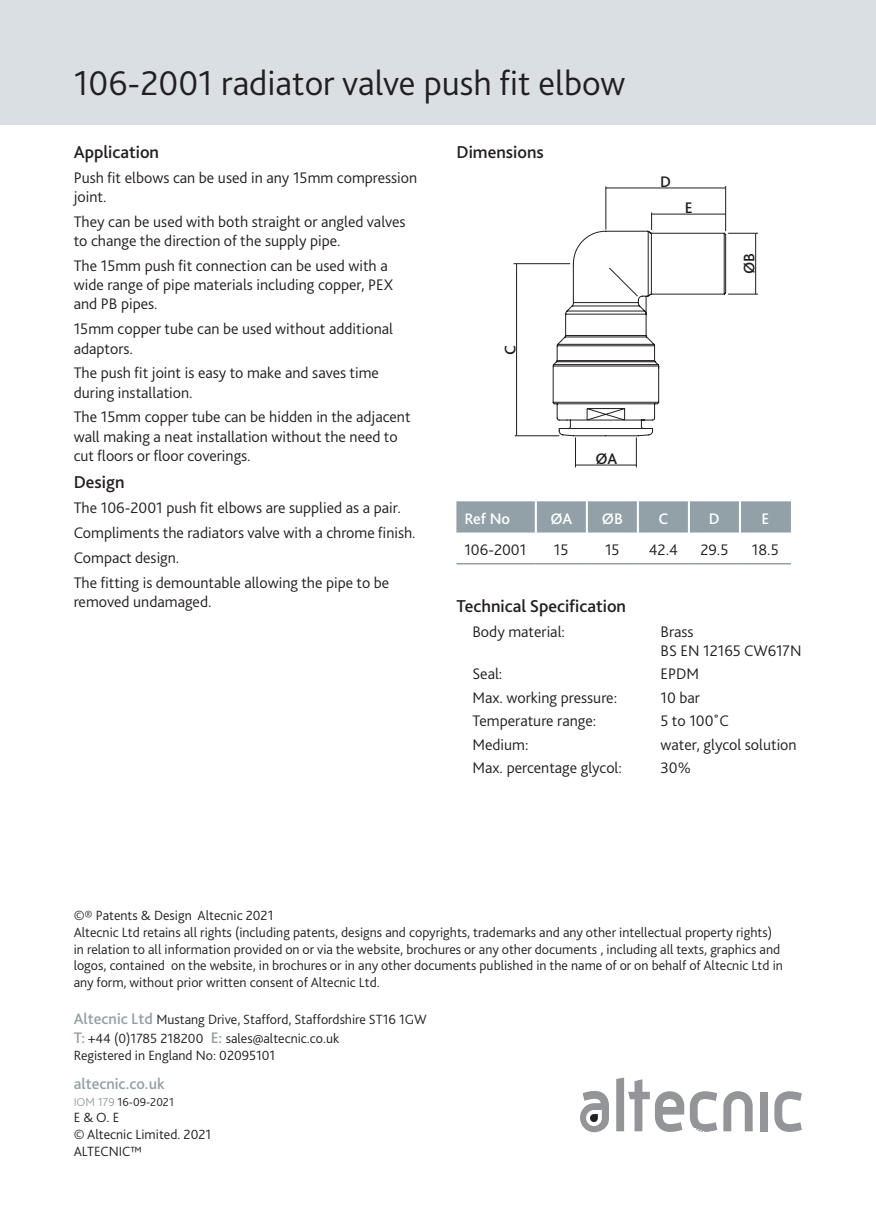
<style>
.page{position:relative;width:876px;height:1225px;background:#fff}
.page>*{position:absolute;margin:0;border:0;box-sizing:border-box;transform-origin:0 0}
.t1{font:300 36px "Bliss 2";color:#231f20}
.t2{font:500 18px "Bliss 2";color:#231f20}
.t3{font:300 16px/19.2px "Bliss 2";color:#231f20}
.t4{font:500 16px "Bliss 2";color:#92a0a8}
.t5{font:500 16px "Bliss 2";color:#fff}
.t6{font:500 16px "Bliss 2";color:#211d1e}
.t7{font:300 14px/16.8px "Bliss 2";color:#231f20}
.t8{font:300 12px "Bliss 2";color:#231f20}
.s1{font-weight:500;font-size:16px;color:#92a0a8}
.s2{color:#92a0a8}
</style>
<div class="page">
<div style="left:0;top:0;width:876px;height:125px;background:#dadfe4"></div>
<svg style="left:616px;top:1077px;width:68px;height:55px"></svg>
<svg style="left:690px;top:1091px;width:27px;height:41px"></svg>
<svg style="left:723px;top:1091px;width:30px;height:40px"></svg>
<div style="left:760px;top:1091px;width:8px;height:40px;background:#939598"></div>
<svg style="left:774px;top:1091px;width:28px;height:41px"></svg>
<svg style="left:580px;top:1091px;width:29px;height:41px"></svg>
<hr style="left:605px;top:186px;width:1px;height:44px;background:#211d1e">
<hr style="left:725px;top:186px;width:1px;height:45px;background:#211d1e">
<svg style="left:552px;top:213px;width:175px;height:224px"></svg>
<hr style="left:652px;top:214px;width:73px;height:1px;background:#211d1e">
<hr style="left:606px;top:188px;width:119px;height:1px;background:#211d1e">
<hr style="left:728px;top:233px;width:30px;height:1px;background:#211d1e">
<hr style="left:728px;top:294px;width:30px;height:1px;background:#211d1e">
<hr style="left:755px;top:233px;width:1px;height:61px;background:#211d1e">
<hr style="left:636px;top:437px;width:1px;height:30px;background:#211d1e">
<hr style="left:575px;top:437px;width:1px;height:30px;background:#211d1e">
<hr style="left:575px;top:465px;width:61px;height:1px;background:#211d1e">
<hr style="left:513px;top:263px;width:57px;height:1px;background:#211d1e">
<hr style="left:515px;top:435px;width:44px;height:1px;background:#211d1e">
<hr style="left:516px;top:264px;width:1px;height:172px;background:#211d1e">
<div style="left:456px;top:501px;width:335px;height:31px;background:#92a0a8"></div>
<hr style="left:535px;top:501px;width:1px;height:31px;background:#fff">
<hr style="left:536px;top:501px;width:1px;height:31px;background:#fff">
<hr style="left:586px;top:501px;width:1px;height:31px;background:#fff">
<hr style="left:587px;top:501px;width:1px;height:31px;background:#fff">
<hr style="left:637px;top:501px;width:1px;height:31px;background:#fff">
<hr style="left:638px;top:501px;width:1px;height:31px;background:#fff">
<hr style="left:688px;top:501px;width:1px;height:31px;background:#fff">
<hr style="left:689px;top:501px;width:1px;height:31px;background:#fff">
<hr style="left:739px;top:501px;width:1px;height:31px;background:#fff">
<hr style="left:740px;top:501px;width:1px;height:31px;background:#fff">
<hr style="left:456px;top:563px;width:80px;height:1px;background:#92a0a8">
<hr style="left:536px;top:563px;width:51px;height:1px;background:#92a0a8">
<hr style="left:587px;top:563px;width:51px;height:1px;background:#92a0a8">
<hr style="left:638px;top:563px;width:51px;height:1px;background:#92a0a8">
<hr style="left:689px;top:563px;width:51px;height:1px;background:#92a0a8">
<hr style="left:740px;top:563px;width:51px;height:1px;background:#92a0a8">
<h1 class="t1" style="left:74px;top:60px;width:553px">106-2001 radiator valve push fit elbow</h1>
<p class="t2" style="left:74px;top:141px;width:87px">Application</p>
<p class="t3" style="left:74px;top:167px;width:345px">Push fit elbows can be used in any 15mm compression joint.</p>
<p class="t3" style="left:74px;top:212px;width:333px">They can be used with both straight or angled valves to change the direction of the supply pipe.</p>
<p class="t3" style="left:74px;top:256px;width:321px">The 15mm push fit connection can be used with a wide range of pipe materials including copper, PEX and PB pipes.</p>
<p class="t3" style="left:74px;top:319px;width:321px">15mm copper tube can be used without additional adaptors.</p>
<p class="t3" style="left:74px;top:363px;width:307px">The push fit joint is easy to make and saves time during installation.</p>
<p class="t3" style="left:74px;top:407px;width:338px">The 15mm copper tube can be hidden in the adjacent wall making a neat installation without the need to cut floors or floor coverings.</p>
<p class="t2" style="left:74px;top:471px;width:52px">Design</p>
<p class="t3" style="left:74px;top:498px;width:329px">The 106-2001 push fit elbows are supplied as a pair.</p>
<p class="t3" style="left:74px;top:522px;width:343px">Compliments the radiators valve with a chrome finish.</p>
<p class="t3" style="left:74px;top:547px;width:107px">Compact design.</p>
<p class="t3" style="left:74px;top:572px;width:317px">The fitting is demountable allowing the pipe to be removed undamaged.</p>
<p class="t2" style="left:456px;top:141px;width:89px">Dimensions</p>
<p class="t6" style="left:500px;top:355px;width:11px;rotate:-90deg">C</p>
<p class="t6" style="left:660px;top:172px;width:12px">D</p>
<p class="t6" style="left:685px;top:198px;width:9px">E</p>
<p class="t6" style="left:739px;top:274px;width:23px;rotate:-90deg">ØB</p>
<p class="t6" style="left:595px;top:448px;width:23px">ØA</p>
<p class="t5" style="left:464px;top:508px;width:47px">Ref No</p>
<p class="t5" style="left:550px;top:508px;width:23px">ØA</p>
<p class="t5" style="left:602px;top:508px;width:23px">ØB</p>
<p class="t5" style="left:658px;top:508px;width:11px">C</p>
<p class="t5" style="left:709px;top:508px;width:12px">D</p>
<p class="t5" style="left:761px;top:508px;width:9px">E</p>
<p class="t3" style="left:464px;top:539px;width:63px">106-2001</p>
<p class="t3" style="left:554px;top:539px;width:16px">15</p>
<p class="t3" style="left:605px;top:539px;width:16px">15</p>
<p class="t3" style="left:649px;top:539px;width:31px">42.4</p>
<p class="t3" style="left:700px;top:539px;width:30px">29.5</p>
<p class="t3" style="left:752px;top:539px;width:28px">18.5</p>
<p class="t2" style="left:456px;top:594px;width:171px">Technical Specification</p>
<p class="t3" style="left:472px;top:621px;width:94px">Body material:</p>
<p class="t3" style="left:660px;top:621px;width:35px">Brass</p>
<p class="t3" style="left:660px;top:640px;width:143px">BS EN 12165 CW617N</p>
<p class="t3" style="left:472px;top:664px;width:31px">Seal:</p>
<p class="t3" style="left:660px;top:664px;width:40px">EPDM</p>
<p class="t3" style="left:472px;top:687px;width:146px">Max. working pressure:</p>
<p class="t3" style="left:660px;top:687px;width:41px">10 bar</p>
<p class="t3" style="left:472px;top:711px;width:125px">Temperature range:</p>
<p class="t3" style="left:660px;top:711px;width:70px">5 to 100˚C</p>
<p class="t3" style="left:472px;top:734px;width:58px">Medium:</p>
<p class="t3" style="left:660px;top:734px;width:138px">water, glycol solution</p>
<p class="t3" style="left:472px;top:757px;width:151px">Max. percentage glycol:</p>
<p class="t3" style="left:660px;top:757px;width:32px">30%</p>
<p class="t7" style="left:74px;top:906px;width:711px">©® Patents &amp; Design Altecnic 2021<br>Altecnic Ltd retains all rights (including patents, designs and copyrights, trademarks and any other intellectual property rights) in relation to all information provided on or via the website, brochures or any other documents , including all texts, graphics and logos, contained on the website, in brochures or in any other documents published in the name of or on behalf of Altecnic Ltd in any form, without prior written consent of Altecnic Ltd.</p>
<p class="t7" style="left:74px;top:1009px;width:355px;line-height:19.2px"><span class="s1">Altecnic Ltd</span> Mustang Drive, Stafford, Staffordshire ST16 1GW<br><span class="s1">T:</span> +44 (0)1785 218200 <span class="s1">E:</span> sales@altecnic.co.uk</p>
<p class="t7" style="left:74px;top:1046px;width:203px">Registered in England No: 02095101</p>
<p class="t4" style="left:74px;top:1073px;width:92px">altecnic.co.uk</p>
<p class="t8" style="left:74px;top:1094px;width:102px"><span class="s2">IOM 179</span> 16-09-2021</p>
<p class="t7" style="left:74px;top:1109px;width:139px">E &amp; O. E<br>© Altecnic Limited. 2021<br>ALTECNIC™</p>
</div>
